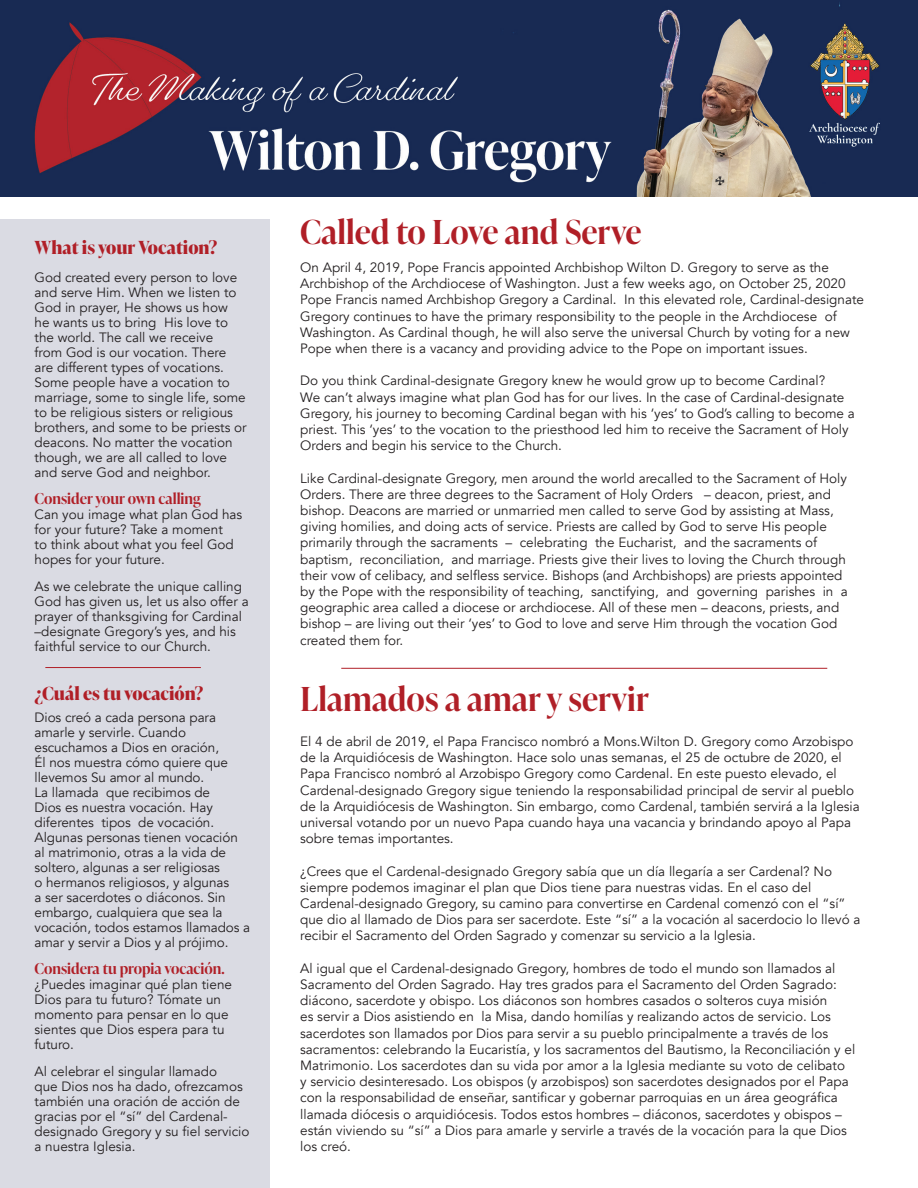
<style>
.page{position:relative;width:918px;height:1188px;background:#fff}
.page>*{position:absolute;margin:0;border:0;box-sizing:border-box;transform-origin:0 0}
.t1{font:600 33px "Ivy Presto Display";color:#b01f27}
.t2{font:700 18px "Ivy Presto Display";color:#b01f27}
.t3{font:600 15px "Ivy Presto Display";color:#b01f27}
.t4{font:13.5px/15px "Avenir";color:#231f20}
</style>
<div class="page">
<img style="left:0;top:0;width:918px;height:196px">
<div style="left:0;top:219px;width:270px;height:968px;background:#dadbe3"></div>
<hr style="left:341px;top:668px;width:486px;height:1px;background:#b01f27">
<hr style="left:45px;top:667px;width:156px;height:1px;background:#b01f27">
<h2 class="t2" style="left:35px;top:235px;width:184px">What is your Vocation?</h2>
<p class="t4" style="left:35px;top:270px;width:214px">God created every person to love and serve Him. When we listen to<br>God in prayer, He shows us how<br>he wants us to bring His love to the world. The call we receive<br>from God is our vocation. There are different types of vocations.<br>Some people have a vocation to marriage, some to single life, some to be religious sisters or religious brothers, and some to be priests or deacons. No matter the vocation though, we are all called to love and serve God and neighbor.</p>
<p class="t3" style="left:35px;top:487px;width:168px">Consider your own calling</p>
<p class="t4" style="left:35px;top:507px;width:209px">Can you image what plan God has for your future? Take a moment<br>to think about what you feel God hopes for your future.</p>
<p class="t4" style="left:35px;top:579px;width:216px">As we celebrate the unique calling God has given us, let us also offer a prayer of thanksgiving for Cardinal –designate Gregory’s yes, and his faithful service to our Church.</p>
<h2 class="t2" style="left:35px;top:680px;width:170px">¿Cuál es tu vocación?</h2>
<p class="t4" style="left:35px;top:710px;width:217px">Dios creó a cada persona para amarle y servirle. Cuando escuchamos a Dios en oración,<br>Él nos muestra cómo quiere que llevemos Su amor al mundo.<br>La llamada que recibimos de<br>Dios es nuestra vocación. Hay diferentes tipos de vocación.<br>Algunas personas tienen vocación al matrimonio, otras a la vida de soltero, algunas a ser religiosas<br>o hermanos religiosos, y algunas<br>a ser sacerdotes o diáconos. Sin embargo, cualquiera que sea la vocación, todos estamos llamados a amar y servir a Dios y al prójimo.</p>
<p class="t3" style="left:35px;top:958px;width:192px">Considera tu propia vocación.</p>
<p class="t4" style="left:35px;top:977px;width:199px">¿Puedes imaginar qué plan tiene<br>Dios para tu futuro? Tómate un momento para pensar en lo que sientes que Dios espera para tu futuro.</p>
<p class="t4" style="left:35px;top:1064px;width:217px">Al celebrar el singular llamado<br>que Dios nos ha dado, ofrezcamos también una oración de acción de gracias por el “sí” del Cardenal&shy;designado Gregory y su fiel servicio a nuestra Iglesia.</p>
<h1 class="t1" style="left:300px;top:208px;width:343px">Called to Love and Serve</h1>
<p class="t4" style="left:300px;top:259px;width:565px;line-height:16.2px">On April 4, 2019, Pope Francis appointed Archbishop Wilton D. Gregory to serve as the Archbishop of the Archdiocese of Washington. Just a few weeks ago, on October 25, 2020<br>Pope Francis named Archbishop Gregory a Cardinal. In this elevated role, Cardinal-designate Gregory continues to have the primary responsibility to the people in the Archdiocese of Washington. As Cardinal though, he will also serve the universal Church by voting for a new Pope when there is a vacancy and providing advice to the Pope on important issues.</p>
<p class="t4" style="left:300px;top:373px;width:556px;line-height:16.2px">Do you think Cardinal-designate Gregory knew he would grow up to become Cardinal?<br>We can’t always imagine what plan God has for our lives. In the case of Cardinal-designate Gregory, his journey to becoming Cardinal began with his ‘yes’ to God’s calling to become a priest. This ‘yes’ to the vocation to the priesthood led him to receive the Sacrament of Holy Orders and begin his service to the Church.</p>
<p class="t4" style="left:300px;top:470px;width:549px;line-height:16.2px">Like Cardinal-designate Gregory, men around the world arecalled to the Sacrament of Holy Orders. There are three degrees to the Sacrament of Holy Orders – deacon, priest, and bishop. Deacons are married or unmarried men called to serve God by assisting at Mass, giving homilies, and doing acts of service. Priests are called by God to serve His people primarily through the sacraments – celebrating the Eucharist, and the sacraments of baptism, reconciliation, and marriage. Priests give their lives to loving the Church through their vow of celibacy, and selfless service. Bishops (and Archbishops) are priests appointed by the Pope with the responsibility of teaching, sanctifying, and governing parishes in a geographic area called a diocese or archdiocese. All of these men – deacons, priests, and bishop – are living out their ‘yes’ to God to love and serve Him through the vocation God created them for.</p>
<h1 class="t1" style="left:300px;top:675px;width:350px">Llamados a amar y servir</h1>
<p class="t4" style="left:300px;top:734px;width:561px;line-height:16.2px">El 4 de abril de 2019, el Papa Francisco nombró a Mons.Wilton D. Gregory como Arzobispo de la Arquidiócesis de Washington. Hace solo unas semanas, el 25 de octubre de 2020, el Papa Francisco nombró al Arzobispo Gregory como Cardenal. En este puesto elevado, el Cardenal-designado Gregory sigue teniendo la responsabilidad principal de servir al pueblo de la Arquidiócesis de Washington. Sin embargo, como Cardenal, también servirá a la Iglesia universal votando por un nuevo Papa cuando haya una vacancia y brindando apoyo al Papa sobre temas importantes.</p>
<p class="t4" style="left:300px;top:863px;width:562px;line-height:16.2px">¿Crees que el Cardenal-designado Gregory sabía que un día llegaría a ser Cardenal? No siempre podemos imaginar el plan que Dios tiene para nuestras vidas. En el caso del Cardenal-designado Gregory, su camino para convertirse en Cardenal comenzó con el “sí” que dio al llamado de Dios para ser sacerdote. Este “sí” a la vocación al sacerdocio lo llevó a recibir el Sacramento del Orden Sagrado y comenzar su servicio a la Iglesia.</p>
<p class="t4" style="left:300px;top:960px;width:557px;line-height:16.2px">Al igual que el Cardenal-designado Gregory, hombres de todo el mundo son llamados al Sacramento del Orden Sagrado. Hay tres grados para el Sacramento del Orden Sagrado: diácono, sacerdote y obispo. Los diáconos son hombres casados o solteros cuya misión<br>es servir a Dios asistiendo en la Misa, dando homilías y realizando actos de servicio. Los sacerdotes son llamados por Dios para servir a su pueblo principalmente a través de los sacramentos: celebrando la Eucaristía, y los sacramentos del Bautismo, la Reconciliación y el Matrimonio. Los sacerdotes dan su vida por amor a la Iglesia mediante su voto de celibato<br>y servicio desinteresado. Los obispos (y arzobispos) son sacerdotes designados por el Papa con la responsabilidad de enseñar, santificar y gobernar parroquias en un área geográfica llamada diócesis o arquidiócesis. Todos estos hombres – diáconos, sacerdotes y obispos – están viviendo su “sí” a Dios para amarle y servirle a través de la vocación para la que Dios los creó.</p>
</div>
